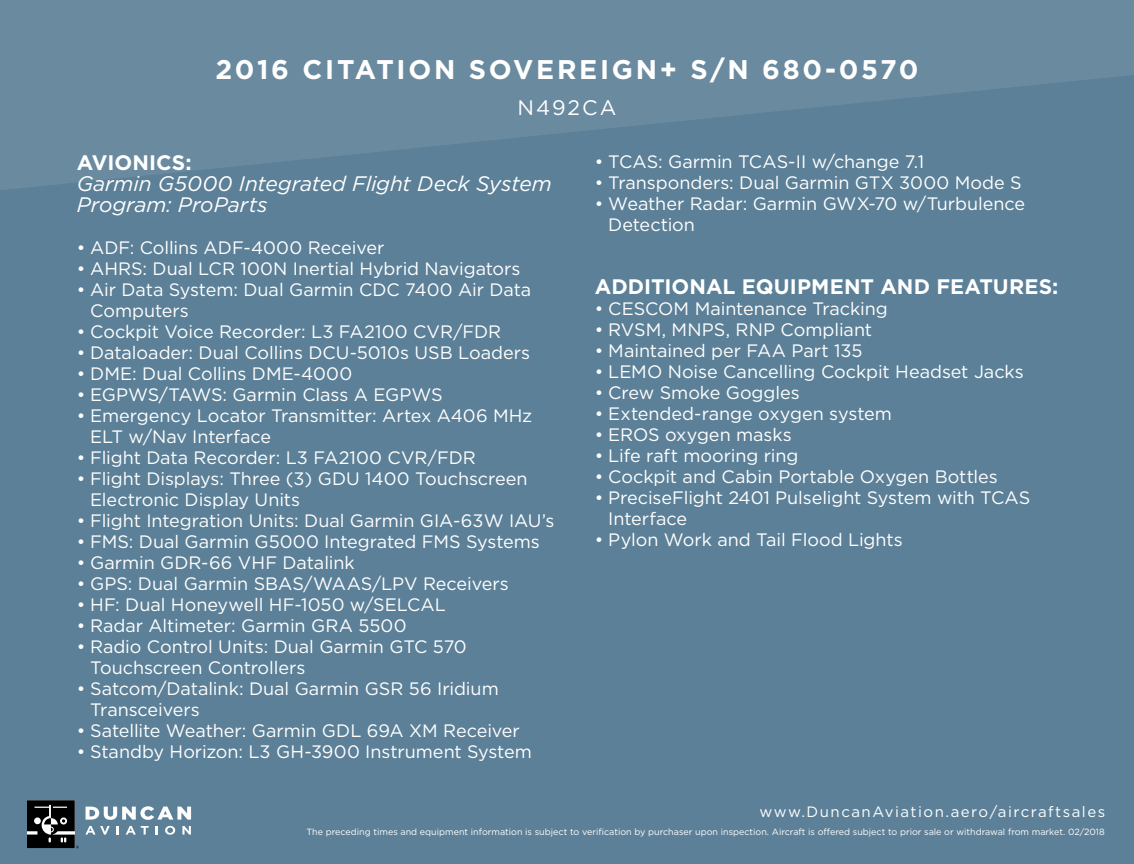
<style>
.page{position:relative;width:1134px;height:864px;background:#5c8097}
.page>*{position:absolute;margin:0;border:0;box-sizing:border-box;transform-origin:0 0}
.t1{font:700 27px "Gotham";letter-spacing:.1em;color:#fff}
.t2{font:italic 21px/21px "Gotham";letter-spacing:-.005em;color:#fff}
.t3{font:700 21px "Gotham";color:#fff}
.t4{font:21px "Gotham";letter-spacing:.1em;color:#fff}
.t5{font:18px/21px "Gotham";letter-spacing:-.005em;color:#fff}
.t6{font:15px "Gotham";letter-spacing:.1em;color:#fff}
.t7{font:9px "Gotham";color:#fff}
</style>
<div class="page">
<svg style="left:0;top:0;width:1134px;height:190px;fill:#6a8a9f"></svg>
<svg style="left:86px;top:806px;width:105px;height:14px"></svg>
<svg style="left:85px;top:826px;width:25px;height:9px"></svg>
<svg style="left:117px;top:826px;width:2px;height:9px"></svg>
<svg style="left:126px;top:826px;width:23px;height:9px"></svg>
<svg style="left:156px;top:826px;width:2px;height:9px"></svg>
<svg style="left:165px;top:826px;width:10px;height:9px"></svg>
<svg style="left:182px;top:826px;width:9px;height:9px"></svg>
<svg style="left:27px;top:800px;width:52px;height:48px;background:#313436"></svg>
<h1 class="t1" style="left:215px;top:51px;width:705px">2016 CITATION SOVEREIGN+ S/N 680-0570</h1>
<p class="t4" style="left:517px;top:94px;width:101px">N492CA</p>
<p class="t3" style="left:77px;top:149px;width:117px">AVIONICS:</p>
<p class="t2" style="left:77px;top:173px;width:477px">Garmin G5000 Integrated Flight Deck System<br>Program: ProParts</p>
<p class="t5" style="left:77px;top:237px;width:309px">• ADF: Collins ADF-4000 Receiver</p>
<p class="t5" style="left:77px;top:258px;width:445px">• AHRS: Dual LCR 100N Inertial Hybrid Navigators</p>
<p class="t5" style="left:90px;top:279px;width:443px;text-indent:-14px">• Air Data System: Dual Garmin CDC 7400 Air Data<br>Computers</p>
<p class="t5" style="left:77px;top:321px;width:426px">• Cockpit Voice Recorder: L3 FA2100 CVR/FDR</p>
<p class="t5" style="left:77px;top:342px;width:455px">• Dataloader: Dual Collins DCU-5010s USB Loaders</p>
<p class="t5" style="left:77px;top:363px;width:277px">• DME: Dual Collins DME-4000</p>
<p class="t5" style="left:77px;top:384px;width:367px">• EGPWS/TAWS: Garmin Class A EGPWS</p>
<p class="t5" style="left:90px;top:405px;width:444px;text-indent:-14px">• Emergency Locator Transmitter: Artex A406 MHz<br>ELT w/Nav Interface</p>
<p class="t5" style="left:77px;top:447px;width:401px">• Flight Data Recorder: L3 FA2100 CVR/FDR</p>
<p class="t5" style="left:90px;top:468px;width:439px;text-indent:-14px">• Flight Displays: Three (3) GDU 1400 Touchscreen<br>Electronic Display Units</p>
<p class="t5" style="left:77px;top:510px;width:479px">• Flight Integration Units: Dual Garmin GIA-63W IAU’s</p>
<p class="t5" style="left:77px;top:531px;width:465px">• FMS: Dual Garmin G5000 Integrated FMS Systems</p>
<p class="t5" style="left:77px;top:552px;width:280px">• Garmin GDR-66 VHF Datalink</p>
<p class="t5" style="left:77px;top:573px;width:434px">• GPS: Dual Garmin SBAS/WAAS/LPV Receivers</p>
<p class="t5" style="left:77px;top:594px;width:371px">• HF: Dual Honeywell HF-1050 w/SELCAL</p>
<p class="t5" style="left:77px;top:615px;width:331px">• Radar Altimeter: Garmin GRA 5500</p>
<p class="t5" style="left:90px;top:636px;width:378px;text-indent:-14px">• Radio Control Units: Dual Garmin GTC 570<br>Touchscreen Controllers</p>
<p class="t5" style="left:90px;top:678px;width:410px;text-indent:-14px">• Satcom/Datalink: Dual Garmin GSR 56 Iridium<br>Transceivers</p>
<p class="t5" style="left:77px;top:720px;width:445px">• Satellite Weather: Garmin GDL 69A XM Receiver</p>
<p class="t5" style="left:77px;top:741px;width:457px">• Standby Horizon: L3 GH-3900 Instrument System</p>
<p class="t5" style="left:595px;top:151px;width:331px">• TCAS: Garmin TCAS-II w/change 7.1</p>
<p class="t5" style="left:595px;top:172px;width:428px">• Transponders: Dual Garmin GTX 3000 Mode S</p>
<p class="t5" style="left:608px;top:193px;width:418px;text-indent:-14px">• Weather Radar: Garmin GWX-70 w/Turbulence<br>Detection</p>
<p class="t3" style="left:595px;top:272px;width:465px">ADDITIONAL EQUIPMENT AND FEATURES:</p>
<p class="t5" style="left:595px;top:298px;width:295px">• CESCOM Maintenance Tracking</p>
<p class="t5" style="left:595px;top:319px;width:279px">• RVSM, MNPS, RNP Compliant</p>
<p class="t5" style="left:595px;top:340px;width:269px">• Maintained per FAA Part 135</p>
<p class="t5" style="left:595px;top:361px;width:430px">• LEMO Noise Cancelling Cockpit Headset Jacks</p>
<p class="t5" style="left:595px;top:382px;width:206px">• Crew Smoke Goggles</p>
<p class="t5" style="left:595px;top:403px;width:299px">• Extended-range oxygen system</p>
<p class="t5" style="left:595px;top:424px;width:198px">• EROS oxygen masks</p>
<p class="t5" style="left:595px;top:445px;width:205px">• Life raft mooring ring</p>
<p class="t5" style="left:595px;top:466px;width:405px">• Cockpit and Cabin Portable Oxygen Bottles</p>
<p class="t5" style="left:608px;top:487px;width:423px;text-indent:-14px">• PreciseFlight 2401 Pulselight System with TCAS<br>Interface</p>
<p class="t5" style="left:595px;top:529px;width:309px">• Pylon Work and Tail Flood Lights</p>
<p class="t6" style="left:760px;top:802px;width:347px">www.DuncanAviation.aero/aircraftsales</p>
<p class="t7" style="left:307px;top:826px;width:800px">The preceding times and equipment information is subject to verification by purchaser upon inspection. Aircraft is offered subject to prior sale or withdrawal from market. 02/2018</p>
</div>
